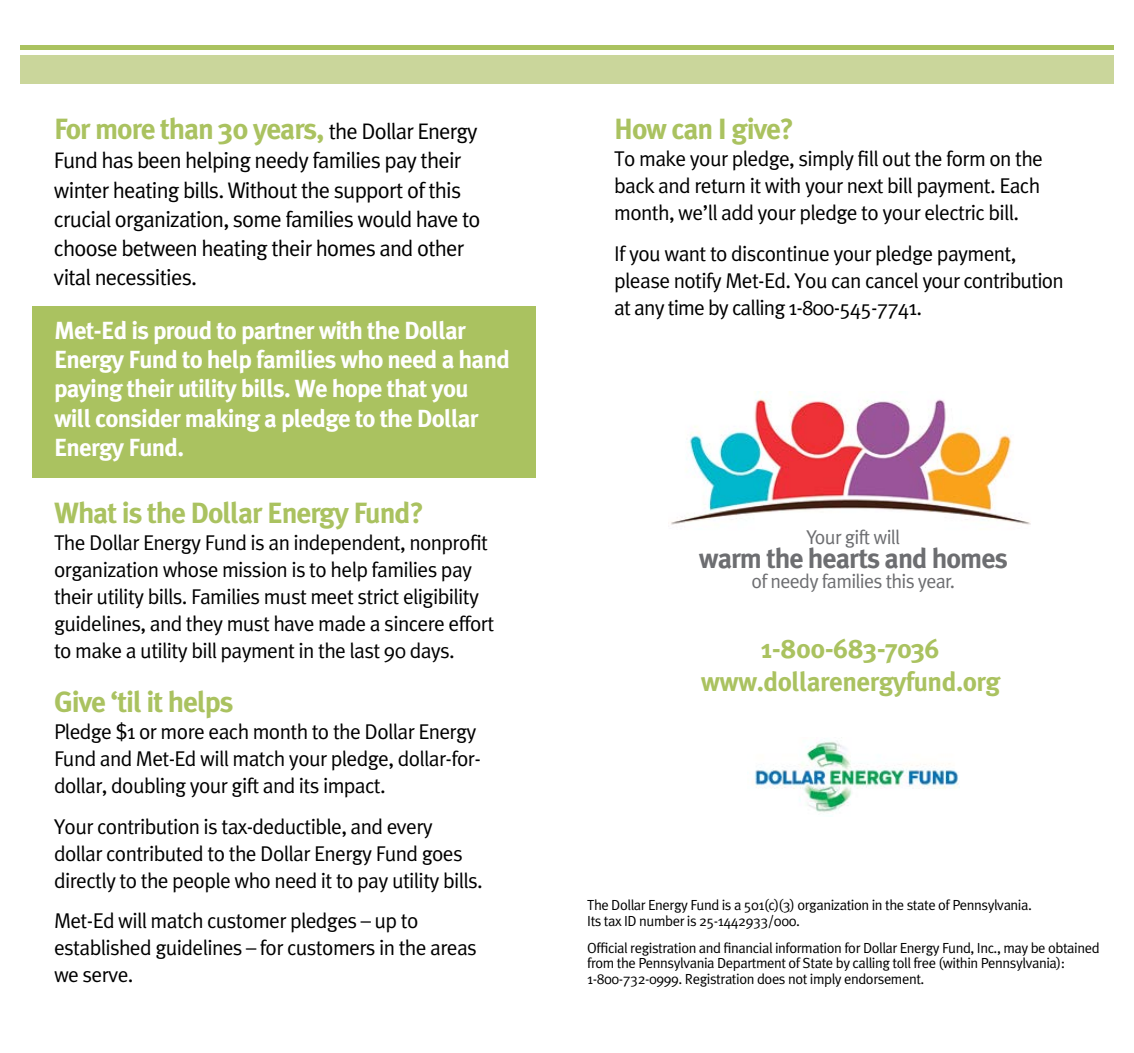
<style>
.page{position:relative;width:1134px;height:1053px;background:#fff}
.page>*{position:absolute;margin:0;border:0;box-sizing:border-box;transform-origin:0 0}
.t1{font:700 29.25px "Meta Plus";letter-spacing:-.035em;color:#aac260}
.t2{font:700 27.9px "Meta Plus";letter-spacing:-.035em;color:#6d6e71}
.t3{font:700 27px/33.8px "Meta Plus";letter-spacing:-.02em;color:#aac260;text-align:center}
.t4{font:700 24.75px/29.2px "Meta Plus";letter-spacing:-.03em;color:#fff}
.t5{font:22.5px/29.2px "Meta Plus Normal";letter-spacing:-.035em;color:#000}
.t6{font:21.38px/27px "Meta Plus Normal";letter-spacing:-.03em;color:#000}
.t7{font:20.03px "Meta Plus Normal";letter-spacing:-.035em;color:#6d6e71}
.t8{font:14.62px/15.8px "Meta Plus Normal";letter-spacing:-.03em;color:#000}
.s1{font-family:"Meta Plus Normal";font-weight:400;font-size:22.5px;color:#000}
</style>
<div class="page">
<img style="left:671px;top:391px;width:360px;height:134px">
<div style="left:32px;top:306px;width:504px;height:172px;background:#aac260"></div>
<hr style="left:20px;top:45px;width:1094px;height:4px;background:#aac260">
<div style="left:20px;top:55px;width:1094px;height:29px;background:#cad69b"></div>
<img style="left:754px;top:737px;width:205px;height:75px">
<h1 class="t1" style="left:54px;top:112px;width:425px">For more than 30 years, <span class="s1">the Dollar Energy</span></h1>
<p class="t5" style="left:54px;top:146px;width:428px">Fund has been helping needy families pay their winter heating bills. Without the support of this crucial organization, some families would have to choose between heating their homes and other vital necessities.</p>
<p class="t4" style="left:54px;top:316px;width:458px">Met-Ed is proud to partner with the Dollar Energy Fund to help families who need a hand paying their utility bills. We hope that you will consider making a pledge to the Dollar Energy Fund.</p>
<h1 class="t1" style="left:54px;top:496px;width:371px">What is the Dollar Energy Fund?</h1>
<p class="t6" style="left:54px;top:529px;width:442px">The Dollar Energy Fund is an independent, nonprofit organization whose mission is to help families pay their utility bills. Families must meet strict eligibility guidelines, and they must have made a sincere effort to make a utility bill payment in the last 90 days.</p>
<h1 class="t1" style="left:54px;top:685px;width:181px">Give ‘til it helps</h1>
<p class="t6" style="left:54px;top:718px;width:428px">Pledge $1 or more each month to the Dollar Energy<br>Fund and Met-Ed will match your pledge, dollar-for&shy;dollar, doubling your gift and its impact.</p>
<p class="t6" style="left:54px;top:813px;width:430px">Your contribution is tax-deductible, and every dollar contributed to the Dollar Energy Fund goes directly to the people who need it to pay utility bills.</p>
<p class="t6" style="left:54px;top:907px;width:424px">Met-Ed will match customer pledges – up to established guidelines – for customers in the areas we serve.</p>
<h1 class="t1" style="left:614px;top:112px;width:181px">How can I give?</h1>
<p class="t6" style="left:614px;top:145px;width:430px">To make your pledge, simply fill out the form on the back and return it with your next bill payment. Each month, we’ll add your pledge to your electric bill.</p>
<p class="t6" style="left:614px;top:239px;width:451px">If you want to discontinue your pledge payment, please notify Met-Ed. You can cancel your contribution at any time by calling 1-800-545-7741.</p>
<p class="t7" style="left:806px;top:525px;width:95px">Your gift will</p>
<h2 class="t2" style="left:699px;top:542px;width:311px">warm the hearts and homes</h2>
<p class="t7" style="left:752px;top:569px;width:205px">of needy families this year.</p>
<p class="t3" style="left:701px;top:631px;width:301px">1-800-683-7036 www.dollarenergyfund.org</p>
<p class="t8" style="left:587px;top:897px;width:446px">The Dollar Energy Fund is a 501(c)(3) organization in the state of Pennsylvania.<br>Its tax ID number is 25-1442933/000.</p>
<p class="t8" style="left:587px;top:939px;width:514px">Official registration and financial information for Dollar Energy Fund, Inc., may be obtained from the Pennsylvania Department of State by calling toll free (within Pennsylvania):<br>1-800-732-0999. Registration does not imply endorsement.</p>
</div>
